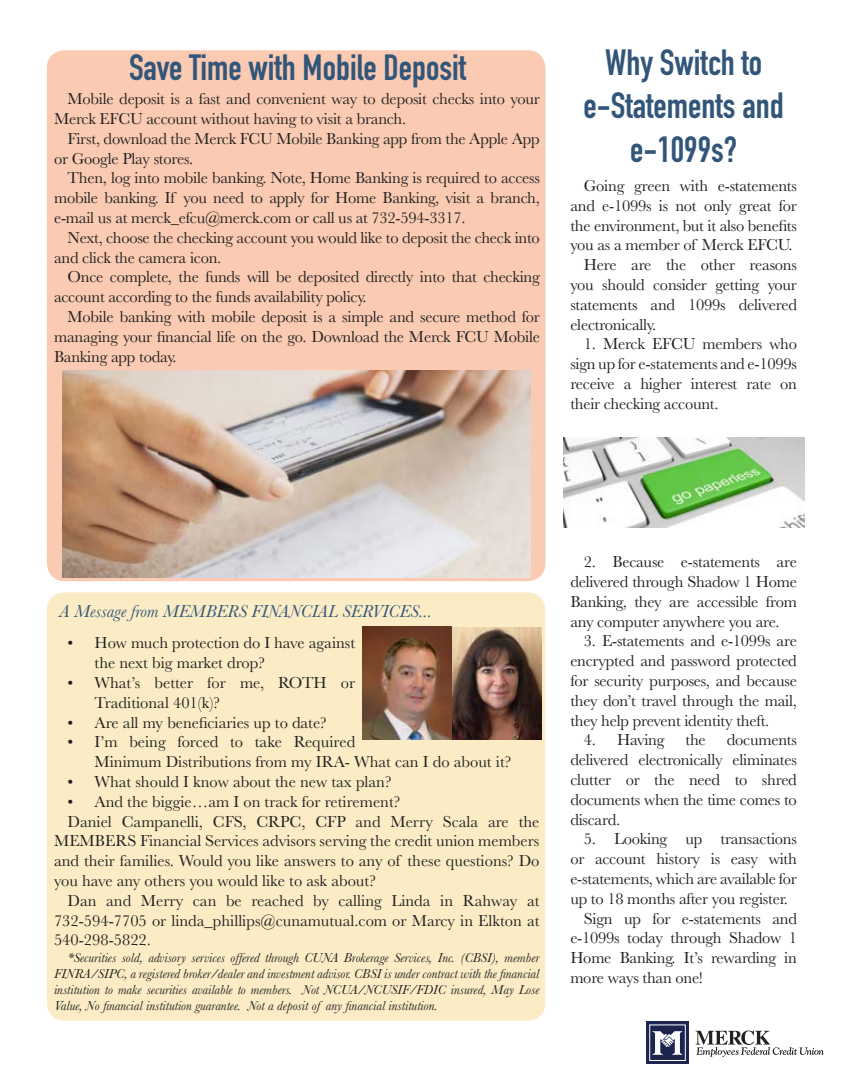
<style>
.page{position:relative;width:851px;height:1080px;background:#fff}
.page>*{position:absolute;margin:0;border:0;box-sizing:border-box;transform-origin:0 0}
.t1{font:700 36px/43.2px "DIN Condensed";color:#325679;text-align:center}
.t2{font:italic 18px "Baskerville";color:#325679}
.t3{font:16.5px/19.8px "Baskerville";letter-spacing:-.015em;color:#212120}
.t4{font:italic 13.5px/16.2px "Baskerville";color:#212120;text-align:justify}
</style>
<div class="page">
<div style="left:646px;top:1022px;width:42px;height:42px;background:#1b254f"></div>
<svg style="left:652px;top:1031px;width:30px;height:24px"></svg>
<div style="left:649px;top:1025px;width:36px;height:36px;border:1px solid #fff"></div>
<svg style="left:695px;top:1031px;width:128px;height:26px"></svg>
<div style="left:47px;top:50px;width:498px;height:531px;background:#facab3;border-radius:18px"></div>
<div style="left:47px;top:592px;width:498px;height:429px;background:#fbecc6;border-radius:18px"></div>
<img style="left:362px;top:627px;width:179px;height:113px">
<img style="left:563px;top:437px;width:241px;height:91px">
<img style="left:62px;top:370px;width:468px;height:207px">
<h1 class="t1" style="left:129px;top:46px;width:338px">Save Time with Mobile Deposit</h1>
<p class="t3" style="left:54px;top:89px;width:487px;text-indent:13px">Mobile deposit is a fast and convenient way to deposit checks into your<br>Merck EFCU account without having to visit a branch.</p>
<p class="t3" style="left:54px;top:129px;width:487px;text-indent:13px">First, download the Merck FCU Mobile Banking app from the Apple App or Google Play stores.</p>
<p class="t3" style="left:54px;top:168px;width:487px;text-align:justify;text-indent:13px">Then, log into mobile banking. Note, Home Banking is required to access mobile banking. If you need to apply for Home Banking, visit a branch, e-mail us at merck_efcu@merck.com or call us at 732-594-3317.</p>
<p class="t3" style="left:54px;top:228px;width:487px;text-indent:13px">Next, choose the checking account you would like to deposit the check into and click the camera icon.</p>
<p class="t3" style="left:54px;top:267px;width:487px;text-indent:13px">Once complete, the funds will be deposited directly into that checking account according to the funds availability policy.</p>
<p class="t3" style="left:54px;top:307px;width:487px;text-align:justify;text-indent:13px">Mobile banking with mobile deposit is a simple and secure method for managing your financial life on the go. Download the Merck FCU Mobile Banking app today.</p>
<h1 class="t1" style="left:583px;top:41px;width:201px">Why Switch to e-Statements and e-1099s?</h1>
<p class="t3" style="left:584px;top:176px;width:214px">Going green with e-statements</p>
<p class="t3" style="left:570px;top:196px;width:228px">and e-1099s is not only great for</p>
<p class="t3" style="left:570px;top:216px;width:228px">the environment, but it also benefits</p>
<p class="t3" style="left:570px;top:235px;width:224px">you as a member of Merck EFCU.</p>
<p class="t3" style="left:584px;top:255px;width:214px">Here are the other reasons</p>
<p class="t3" style="left:570px;top:275px;width:228px">you should consider getting your</p>
<p class="t3" style="left:570px;top:295px;width:228px">statements and 1099s delivered</p>
<p class="t3" style="left:570px;top:315px;width:87px">electronically.</p>
<p class="t3" style="left:570px;top:334px;width:228px;text-align:justify;text-indent:13px">1. Merck EFCU members who sign up for e-statements and e-1099s receive a higher interest rate on their checking account.</p>
<p class="t2" style="left:60px;top:600px;width:374px">A Message from MEMBERS FINANCIAL SERVICES...</p>
<p class="t3" style="left:94px;top:633px;width:262px;text-indent:-27px">• How much protection do I have against the next big market drop?</p>
<p class="t3" style="left:94px;top:673px;width:262px;text-indent:-27px">• What’s better for me, ROTH or<br>Traditional 401(k)?</p>
<p class="t3" style="left:68px;top:713px;width:261px">• Are all my beneficiaries up to date?</p>
<p class="t3" style="left:94px;top:732px;width:418px;text-indent:-27px">• I’m being forced to take Required<br>Minimum Distributions from my IRA- What can I do about it?</p>
<p class="t3" style="left:68px;top:772px;width:325px">• What should I know about the new tax plan?</p>
<p class="t3" style="left:68px;top:792px;width:334px">• And the biggie…am I on track for retirement?</p>
<p class="t3" style="left:68px;top:812px;width:473px">Daniel Campanelli, CFS, CRPC, CFP and Merry Scala are the</p>
<p class="t3" style="left:54px;top:831px;width:487px">MEMBERS Financial Services advisors serving the credit union members</p>
<p class="t3" style="left:54px;top:851px;width:487px">and their families. Would you like answers to any of these questions? Do</p>
<p class="t3" style="left:54px;top:871px;width:323px">you have any others you would like to ask about?</p>
<p class="t3" style="left:68px;top:891px;width:473px">Dan and Merry can be reached by calling Linda in Rahway at</p>
<p class="t3" style="left:54px;top:911px;width:487px">732-594-7705 or linda_phillips@cunamutual.com or Marcy in Elkton at</p>
<p class="t3" style="left:54px;top:930px;width:98px">540-298-5822.</p>
<p class="t4" style="left:54px;top:949px;width:487px;text-indent:14px">*Securities sold, advisory services offered through CUNA Brokerage Services, Inc. (CBSI), member FINRA/SIPC, a registered broker/dealer and investment advisor. CBSI is under contract with the financial institution to make securities available to members. Not NCUA/NCUSIF/FDIC insured, May Lose Value, No financial institution guarantee. Not a deposit of any financial institution.</p>
<p class="t3" style="left:570px;top:552px;width:228px;text-align:justify;text-indent:13px">2. Because e-statements are delivered through Shadow 1 Home Banking, they are accessible from any computer anywhere you are.</p>
<p class="t3" style="left:570px;top:631px;width:228px;text-align:justify;text-indent:13px">3. E-statements and e-1099s are encrypted and password protected for security purposes, and because they don’t travel through the mail, they help prevent identity theft.</p>
<p class="t3" style="left:584px;top:730px;width:82px">4. Having</p>
<p class="t3" style="left:685px;top:730px;width:22px">the</p>
<p class="t3" style="left:570px;top:730px;width:228px;text-align:justify;text-indent:156px">documents delivered electronically eliminates clutter or the need to shred documents when the time comes to discard.</p>
<p class="t3" style="left:584px;top:829px;width:214px">5. Looking up transactions</p>
<p class="t3" style="left:570px;top:849px;width:228px">or account history is easy with</p>
<p class="t3" style="left:570px;top:869px;width:228px">e-statements, which are available for</p>
<p class="t3" style="left:570px;top:889px;width:219px">up to 18 months after you register.</p>
<p class="t3" style="left:584px;top:909px;width:215px">Sign up for e-statements and</p>
<p class="t3" style="left:570px;top:928px;width:228px">e-1099s today through Shadow 1</p>
<p class="t3" style="left:570px;top:948px;width:228px">Home Banking. It’s rewarding in</p>
<p class="t3" style="left:570px;top:968px;width:134px">more ways than one!</p>
</div>
